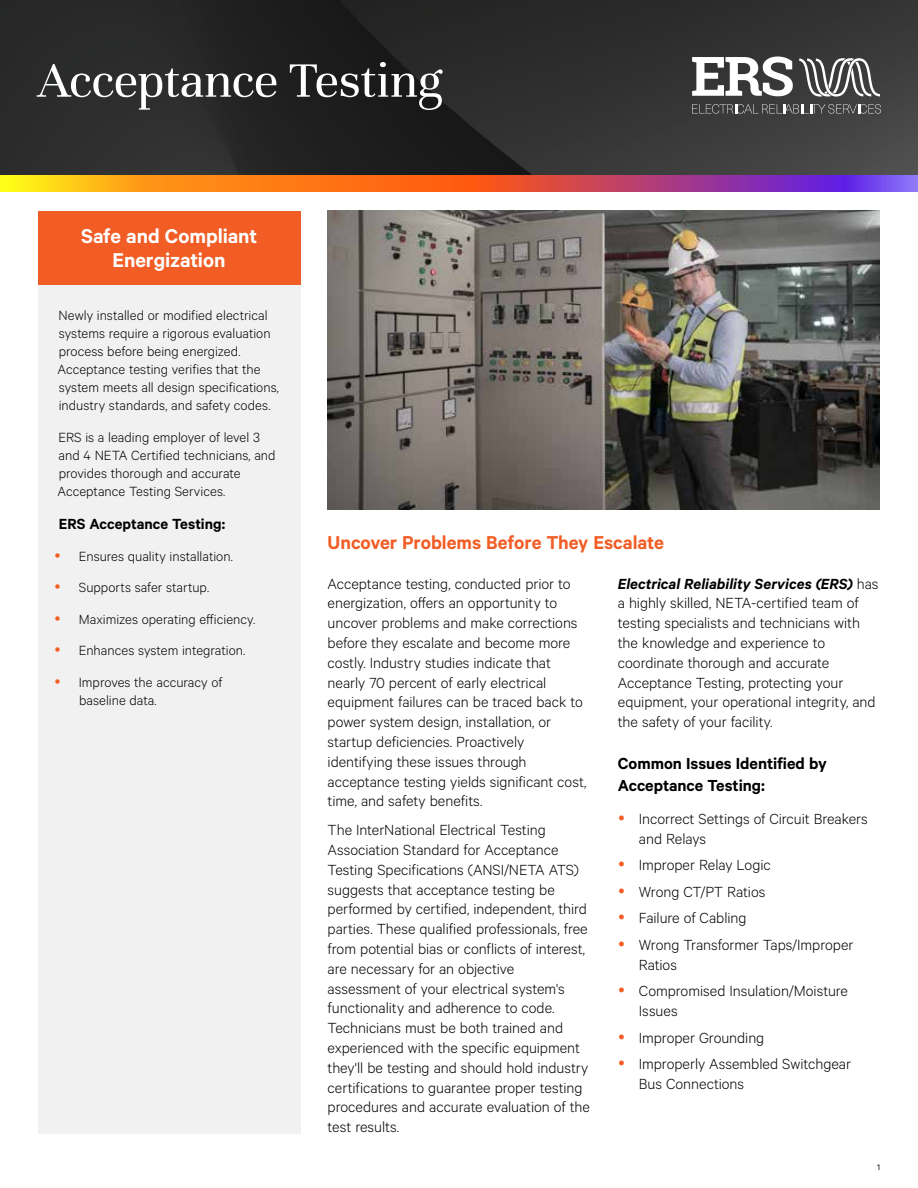
<style>
.page{position:relative;width:918px;height:1188px;background:#fff}
.page>*{position:absolute;margin:0;border:0;box-sizing:border-box;transform-origin:0 0}
.t1{font:54px "Unna";letter-spacing:-.01em;color:#fff}
.t2{font:600 22.5px/24px "Calibre";letter-spacing:-.005em;color:#fff;text-align:center}
.t3{font:600 21px "Calibre";letter-spacing:-.005em;color:#f15d24}
.t4{font:600 18px/21.6px "Calibre";color:#000}
.t5{font:300 16.5px/19.8px "Calibre";color:#000}
.t6{font:600 16.5px "Calibre";color:#000}
.t7{font:300 15px/18px "Calibre";color:#000}
.t8{font:9px "Calibre";color:#000}
.s1{font-weight:600;font-style:italic}
</style>
<div class="page">
<img style="left:0;top:0;width:918px;height:176px">
<svg style="left:0;top:176px;width:918px;height:16px"></svg>
<svg style="left:692px;top:56px;width:101px;height:40px"></svg>
<svg style="left:692px;top:104px;width:189px;height:23px"></svg>
<svg style="left:799px;top:58px;width:81px;height:39px"></svg>
<img style="left:328px;top:211px;width:552px;height:299px">
<div style="left:38px;top:259px;width:263px;height:875px;background:#f1f1f2"></div>
<div style="left:38px;top:211px;width:263px;height:74px;background:#f15d24"></div>
<h1 class="t1" style="left:38px;top:49px;width:406px">Acceptance Testing</h1>
<h2 class="t2" style="left:81px;top:223px;width:178px">Safe and Compliant<br>Energization</h2>
<p class="t7" style="left:58px;top:306px;width:223px">Newly installed or modified electrical systems require a rigorous evaluation process before being energized.<br>Acceptance testing verifies that the system meets all design specifications, industry standards, and safety codes.</p>
<p class="t7" style="left:58px;top:427px;width:220px">ERS is a leading employer of level 3 and 4 NETA Certified technicians, and provides thorough and accurate Acceptance Testing Services.</p>
<p class="t6" style="left:59px;top:514px;width:168px">ERS Acceptance Testing:</p>
<p class="t7" style="left:79px;top:539px;width:178px;line-height:31.5px">Ensures quality installation.<br>Supports safer startup.<br>Maximizes operating efficiency.<br>Enhances system integration.<br>Improves the accuracy of</p>
<p class="t7" style="left:79px;top:690px;width:79px">baseline data.</p>
<p class="t3" style="left:328px;top:530px;width:338px">Uncover Problems Before They Escalate</p>
<p class="t5" style="left:328px;top:573px;width:260px">Acceptance testing, conducted prior to energization, offers an opportunity to uncover problems and make corrections before they escalate and become more costly. Industry studies indicate that nearly 70 percent of early electrical equipment failures can be traced back to power system design, installation, or startup deficiencies. Proactively identifying these issues through acceptance testing yields significant cost, time, and safety benefits.</p>
<p class="t5" style="left:328px;top:819px;width:264px">The InterNational Electrical Testing Association Standard for Acceptance Testing Specifications (ANSI/NETA ATS) suggests that acceptance testing be performed by certified, independent, third parties. These qualified professionals, free from potential bias or conflicts of interest, are necessary for an objective assessment of your electrical system's functionality and adherence to code.<br>Technicians must be both trained and experienced with the specific equipment they'll be testing and should hold industry certifications to guarantee proper testing procedures and accurate evaluation of the test results.</p>
<p class="t5" style="left:618px;top:573px;width:262px"><span class="s1">Electrical Reliability Services (ERS)</span> has a highly skilled, NETA-certified team of testing specialists and technicians with the knowledge and experience to coordinate thorough and accurate Acceptance Testing, protecting your equipment, your operational integrity, and the safety of your facility.</p>
<p class="t4" style="left:618px;top:752px;width:211px">Common Issues Identified by<br>Acceptance Testing:</p>
<p class="t5" style="left:639px;top:808px;width:230px">Incorrect Settings of Circuit Breakers and Relays</p>
<p class="t5" style="left:639px;top:851px;width:216px;line-height:26.5px">Improper Relay Logic<br>Wrong CT/PT Ratios<br>Failure of Cabling<br>Wrong Transformer Taps/Improper</p>
<p class="t5" style="left:639px;top:951px;width:211px;line-height:26.5px">Ratios<br>Compromised Insulation/Moisture</p>
<p class="t5" style="left:639px;top:997px;width:214px;line-height:26.5px">Issues<br>Improper Grounding<br>Improperly Assembled Switchgear</p>
<p class="t5" style="left:639px;top:1073px;width:107px">Bus Connections</p>
<p class="t8" style="left:877px;top:1162px;width:4px">1</p>
</div>
